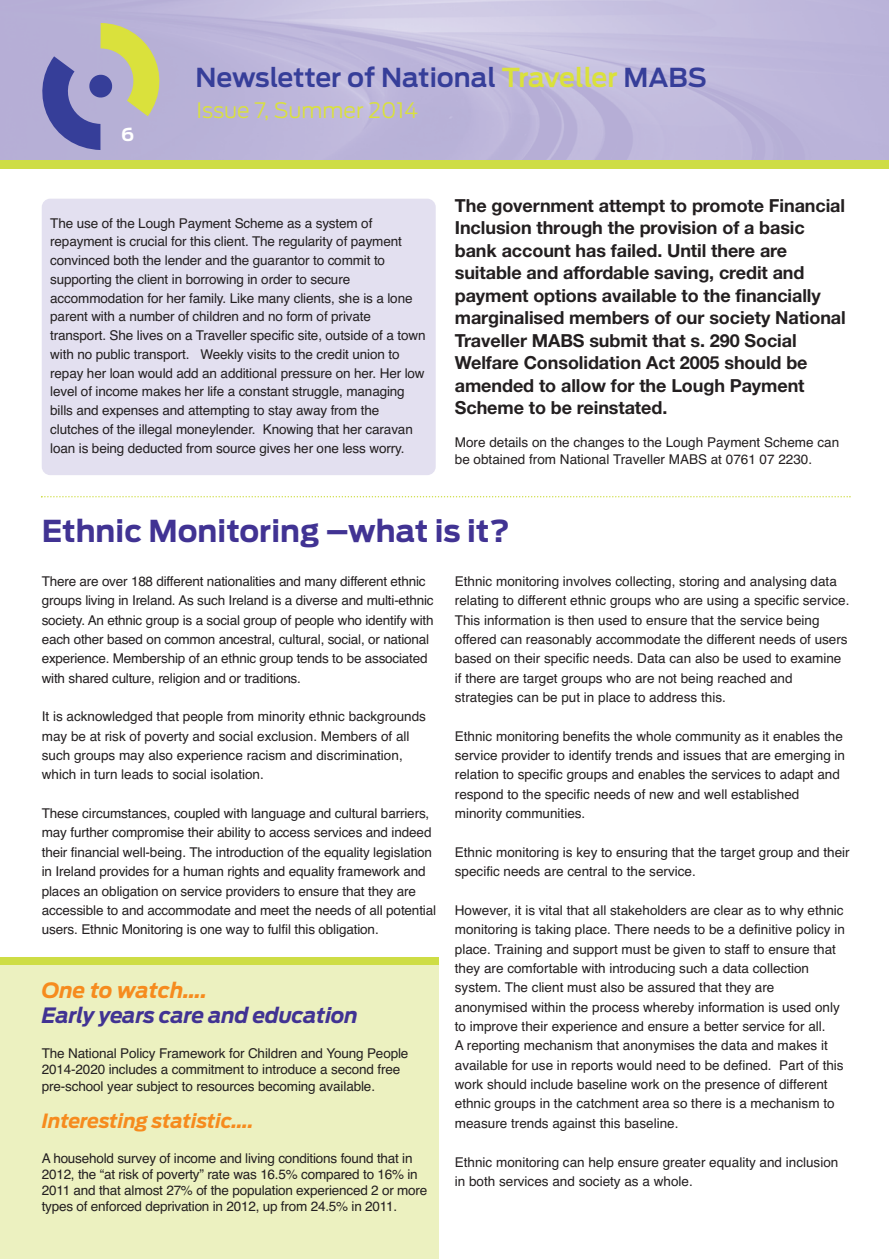
<style>
.page{position:relative;width:889px;height:1259px;background:#fff}
.page>*{position:absolute;margin:0;border:0;box-sizing:border-box;transform-origin:0 0}
.t1{font:700 30px "Ford Antenna";color:#413393}
.t2{font:600 25.95px "Ford Antenna";color:#363e99}
.t3{font:300 21.15px "Ford Antenna";color:#dae13c}
.t4{font:italic 700 21px "Ford Antenna";letter-spacing:-.01em;color:#413393}
.t5{font:italic 700 21px "Ford Antenna";letter-spacing:-.01em;color:#f68b1e}
.t6{font:italic 700 19.5px "Ford Antenna";letter-spacing:-.01em;color:#f68b1e}
.t7{font:700 18px/22.5px "Helvetica Neue";letter-spacing:-.005em;color:#231f20}
.t8{font:700 18px "Ford Antenna";color:#fff}
.t9{font:13.5px/19.4px "Helvetica";letter-spacing:-.01em;color:#231f20}
.s1{color:#dae13c}
</style>
<div class="page">
<div style="left:42px;top:199px;width:394px;height:276px;background:#e3e0f0;border-radius:9px"></div>
<svg style="left:41px;top:496px;width:809px;height:1px"></svg>
<div style="left:0;top:957px;width:439px;height:301px;background:#ecf1c0"></div>
<div style="left:0;top:957px;width:439px;height:7px;background:#cedd45"></div>
<svg style="left:42px;top:23px;width:135px;height:127px;background:#a5a3b4"></svg>
<div style="left:0;top:160px;width:889px;height:9px;background:#cedd45"></div>
<h3 class="t8" style="left:121px;top:127px;width:15px">6</h3>
<h2 class="t2" style="left:195px;top:63px;width:513px">Newsletter of National <span class="s1">Traveller</span> MABS</h2>
<h3 class="t3" style="left:196px;top:98px;width:223px">Issue 7, Summer 2014</h3>
<p class="t9" style="left:50px;top:215px;width:377px;line-height:18.8px">The use of the Lough Payment Scheme as a system of repayment is crucial for this client. The regularity of payment convinced both the lender and the guarantor to commit to supporting the client in borrowing in order to secure accommodation for her family. Like many clients, she is a lone parent with a number of children and no form of private transport. She lives on a Traveller specific site, outside of a town with no public transport. Weekly visits to the credit union to repay her loan would add an additional pressure on her. Her low level of income makes her life a constant struggle, managing bills and expenses and attempting to stay away from the clutches of the illegal moneylender. Knowing that her caravan loan is being deducted from source gives her one less worry.</p>
<p class="t7" style="left:455px;top:195px;width:392px">The government attempt to promote Financial Inclusion through the provision of a basic bank account has failed. Until there are suitable and affordable saving, credit and payment options available to the financially marginalised members of our society National Traveller MABS submit that s. 290 Social Welfare Consolidation Act 2005 should be amended to allow for the Lough Payment Scheme to be reinstated.</p>
<p class="t9" style="left:455px;top:435px;width:386px;line-height:16.5px">More details on the changes to the Lough Payment Scheme can be obtained from National Traveller MABS at 0761 07 2230.</p>
<h1 class="t1" style="left:42px;top:518px;width:470px">Ethnic Monitoring –what is it?</h1>
<p class="t9" style="left:42px;top:572px;width:393px">There are over 188 different nationalities and many different ethnic groups living in Ireland. As such Ireland is a diverse and multi-ethnic society. An ethnic group is a social group of people who identify with each other based on common ancestral, cultural, social, or national experience. Membership of an ethnic group tends to be associated with shared culture, religion and or traditions.</p>
<p class="t9" style="left:42px;top:708px;width:386px">It is acknowledged that people from minority ethnic backgrounds may be at risk of poverty and social exclusion. Members of all such groups may also experience racism and discrimination, which in turn leads to social isolation.</p>
<p class="t9" style="left:42px;top:805px;width:396px">These circumstances, coupled with language and cultural barriers, may further compromise their ability to access services and indeed their financial well-being. The introduction of the equality legislation in Ireland provides for a human rights and equality framework and places an obligation on service providers to ensure that they are accessible to and accommodate and meet the needs of all potential users. Ethnic Monitoring is one way to fulfil this obligation.</p>
<p class="t9" style="left:455px;top:572px;width:396px">Ethnic monitoring involves collecting, storing and analysing data relating to different ethnic groups who are using a specific service.<br>This information is then used to ensure that the service being offered can reasonably accommodate the different needs of users based on their specific needs. Data can also be used to examine if there are target groups who are not being reached and strategies can be put in place to address this.</p>
<p class="t9" style="left:455px;top:727px;width:392px">Ethnic monitoring benefits the whole community as it enables the service provider to identify trends and issues that are emerging in relation to specific groups and enables the services to adapt and respond to the specific needs of new and well established minority communities.</p>
<p class="t9" style="left:455px;top:843px;width:396px">Ethnic monitoring is key to ensuring that the target group and their specific needs are central to the service.</p>
<p class="t9" style="left:455px;top:901px;width:391px">However, it is vital that all stakeholders are clear as to why ethnic monitoring is taking place. There needs to be a definitive policy in place. Training and support must be given to staff to ensure that they are comfortable with introducing such a data collection system. The client must also be assured that they are anonymised within the process whereby information is used only to improve their experience and ensure a better service for all.<br>A reporting mechanism that anonymises the data and makes it available for use in reports would need to be defined. Part of this work should include baseline work on the presence of different ethnic groups in the catchment area so there is a mechanism to measure trends against this baseline.</p>
<p class="t9" style="left:455px;top:1153px;width:385px">Ethnic monitoring can help ensure greater equality and inclusion in both services and society as a whole.</p>
<h3 class="t5" style="left:42px;top:981px;width:167px">One to watch….</h3>
<h3 class="t4" style="left:42px;top:1007px;width:318px">Early years care and education</h3>
<p class="t9" style="left:42px;top:1046px;width:368px;line-height:16.2px">The National Policy Framework for Children and Young People<br>2014-2020 includes a commitment to introduce a second free pre-school year subject to resources becoming available.</p>
<h3 class="t6" style="left:42px;top:1113px;width:214px">Interesting statistic….</h3>
<p class="t9" style="left:42px;top:1151px;width:387px;line-height:16.2px">A household survey of income and living conditions found that in 2012, the “at risk of poverty” rate was 16.5% compared to 16% in 2011 and that almost 27% of the population experienced 2 or more types of enforced deprivation in 2012, up from 24.5% in 2011.</p>
</div>
